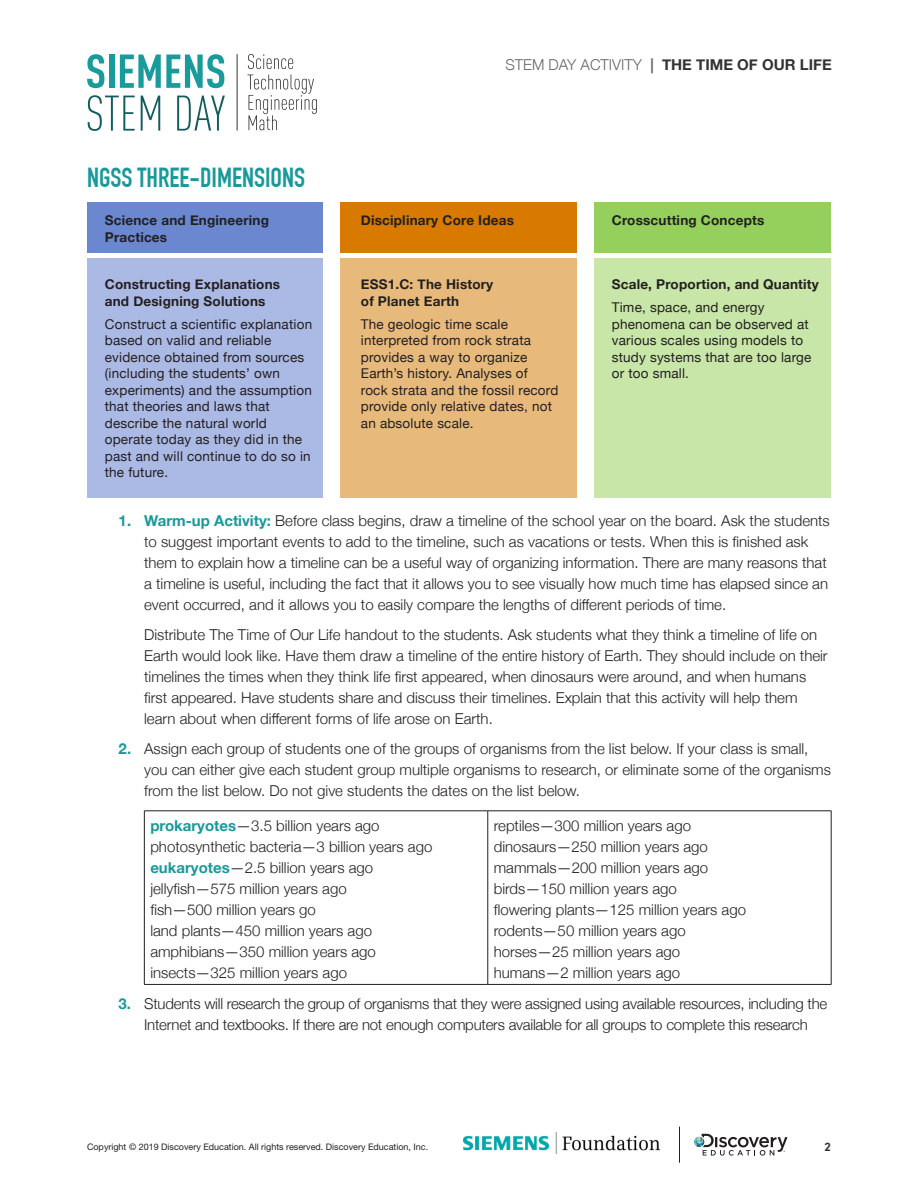
<style>
.page{position:relative;width:918px;height:1188px;background:#fff}
.page>*{position:absolute;margin:0;border:0;box-sizing:border-box;transform-origin:0 0}
.Subhead_1{font:700 27px "DIN Condensed";color:#19999a}
.Numbered_list_no_num{font:300 15px/21px "Helvetica Neue";color:#231f20}
.Body{font:300 15px/21px "Helvetica Neue";color:#231f20}
.Body-2{font:700 15px "Helvetica Neue";color:#343333}
.NGSS_Copy{font:13.5px/16.5px "Helvetica Neue";letter-spacing:.015em;color:#231f20}
.NGSS_Copy-2{font:700 13.5px/16.5px "Helvetica Neue";letter-spacing:.015em;color:#231f20}
.Body_Copy{font:700 13.5px/16.5px "Helvetica Neue";letter-spacing:.015em;color:#231f20}
.t1{font:700 12px "DIN2014";color:#343333}
.t2{font:9px "Helvetica Neue LT Std";color:#231f20}
.s1{font-weight:300;color:#63666b}
.s2{color:#63666b}
.s3{font-weight:700;color:#19999a}
</style>
<div class="page">
<svg style="left:694px;top:1134px;width:94px;height:22px"></svg>
<hr style="left:679px;top:1127px;width:1px;height:36px;background:#231f20">
<img style="left:464px;top:1133px;width:195px;height:21px">
<svg style="left:87px;top:54px;width:17px;height:34px"></svg>
<div style="left:109px;top:55px;width:5px;height:33px;background:#199a9b"></div>
<svg style="left:120px;top:54px;width:104px;height:34px"></svg>
<svg style="left:88px;top:95px;width:47px;height:36px"></svg>
<svg style="left:141px;top:96px;width:19px;height:35px"></svg>
<svg style="left:177px;top:96px;width:48px;height:35px"></svg>
<svg style="left:248px;top:54px;width:45px;height:15px"></svg>
<svg style="left:247px;top:75px;width:70px;height:55px"></svg>
<hr style="left:237px;top:54px;width:1px;height:77px;background:#323333">
<hr style="left:144px;top:811px;width:344px;height:1px;background:#231f20">
<hr style="left:144px;top:811px;width:1px;height:173px;background:#231f20">
<hr style="left:488px;top:811px;width:343px;height:1px;background:#231f20">
<hr style="left:488px;top:811px;width:1px;height:173px;background:#231f20">
<hr style="left:831px;top:811px;width:1px;height:173px;background:#231f20">
<hr style="left:144px;top:984px;width:344px;height:1px;background:#231f20">
<hr style="left:488px;top:984px;width:343px;height:1px;background:#231f20">
<div style="left:87px;top:202px;width:236px;height:51px;background:#6a87d0"></div>
<div style="left:340px;top:202px;width:237px;height:51px;background:#d87900"></div>
<div style="left:594px;top:202px;width:237px;height:51px;background:#96d05c"></div>
<div style="left:87px;top:258px;width:236px;height:239px;background:#abb9e5"></div>
<div style="left:594px;top:258px;width:237px;height:239px;background:#c7e6a7"></div>
<div style="left:340px;top:258px;width:237px;height:239px;background:#e7ba7c"></div>
<p class="Subhead_1" style="left:87px;top:161px;width:219px">NGSS THREE-DIMENSIONS</p>
<p class="Body-2" style="left:505px;top:53px;width:328px"><span class="s1">STEM DAY ACTIVITY</span> <span class="s2">|</span> THE TIME OF OUR LIFE</p>
<p class="Body_Copy" style="left:105px;top:213px;width:166px">Science and Engineering<br>Practices</p>
<p class="Body_Copy" style="left:361px;top:213px;width:155px">Disciplinary Core Ideas</p>
<p class="Body_Copy" style="left:612px;top:213px;width:154px">Crosscutting Concepts</p>
<p class="NGSS_Copy-2" style="left:105px;top:276px;width:177px">Constructing Explanations and Designing Solutions</p>
<p class="NGSS_Copy" style="left:105px;top:317px;width:209px">Construct a scientific explanation based on valid and reliable evidence obtained from sources (including the students’ own experiments) and the assumption that theories and laws that describe the natural world operate today as they did in the past and will continue to do so in the future.</p>
<p class="NGSS_Copy-2" style="left:612px;top:276px;width:209px">Scale, Proportion, and Quantity</p>
<p class="NGSS_Copy" style="left:612px;top:300px;width:201px">Time, space, and energy phenomena can be observed at various scales using models to study systems that are too large or too small.</p>
<p class="NGSS_Copy-2" style="left:361px;top:276px;width:134px">ESS1.C: The History of Planet Earth</p>
<p class="NGSS_Copy" style="left:361px;top:317px;width:199px">The geologic time scale interpreted from rock strata provides a way to organize<br>Earth’s history. Analyses of<br>rock strata and the fossil record provide only relative dates, not an absolute scale.</p>
<p class="Numbered_list_no_num" style="left:144px;top:509px;width:687px;text-indent:-26px"><span class="s3">1. Warm-up Activity:</span> Before class begins, draw a timeline of the school year on the board. Ask the students to suggest important events to add to the timeline, such as vacations or tests. When this is finished ask them to explain how a timeline can be a useful way of organizing information. There are many reasons that a timeline is useful, including the fact that it allows you to see visually how much time has elapsed since an event occurred, and it allows you to easily compare the lengths of different periods of time.</p>
<p class="Numbered_list_no_num" style="left:144px;top:623px;width:685px">Distribute The Time of Our Life handout to the students. Ask students what they think a timeline of life on Earth would look like. Have them draw a timeline of the entire history of Earth. They should include on their timelines the times when they think life first appeared, when dinosaurs were around, and when humans first appeared. Have students share and discuss their timelines. Explain that this activity will help them learn about when different forms of life arose on Earth.</p>
<p class="Numbered_list_no_num" style="left:144px;top:737px;width:688px;text-indent:-26px"><span class="s3">2.</span> Assign each group of students one of the groups of organisms from the list below. If your class is small, you can either give each student group multiple organisms to research, or eliminate some of the organisms from the list below. Do not give students the dates on the list below.</p>
<p class="Body" style="left:150px;top:815px;width:284px"><span class="s3">prokaryotes</span>—3.5 billion years ago photosynthetic bacteria—3 billion years ago <span class="s3">eukaryotes</span>—2.5 billion years ago jellyfish—575 million years ago<br>fish—500 million years go<br>land plants—450 million years ago amphibians—350 million years ago insects—325 million years ago</p>
<p class="Body" style="left:494px;top:814px;width:254px">reptiles—300 million years ago dinosaurs—250 million years ago mammals—200 million years ago birds—150 million years ago<br>flowering plants—125 million years ago rodents—50 million years ago horses—25 million years ago humans—2 million years ago</p>
<p class="Numbered_list_no_num" style="left:119px;top:992px;width:710px;text-align:center"><span class="s3">3.</span> Students will research the group of organisms that they were assigned using available resources, including the<br>Internet and textbooks. If there are not enough computers available for all groups to complete this research</p>
<p class="t2" style="left:87px;top:1141px;width:343px">Copyright © 2019 Discovery Education. All rights reserved. Discovery Education, Inc.</p>
<p class="t1" style="left:825px;top:1139px;width:8px">2</p>
</div>
